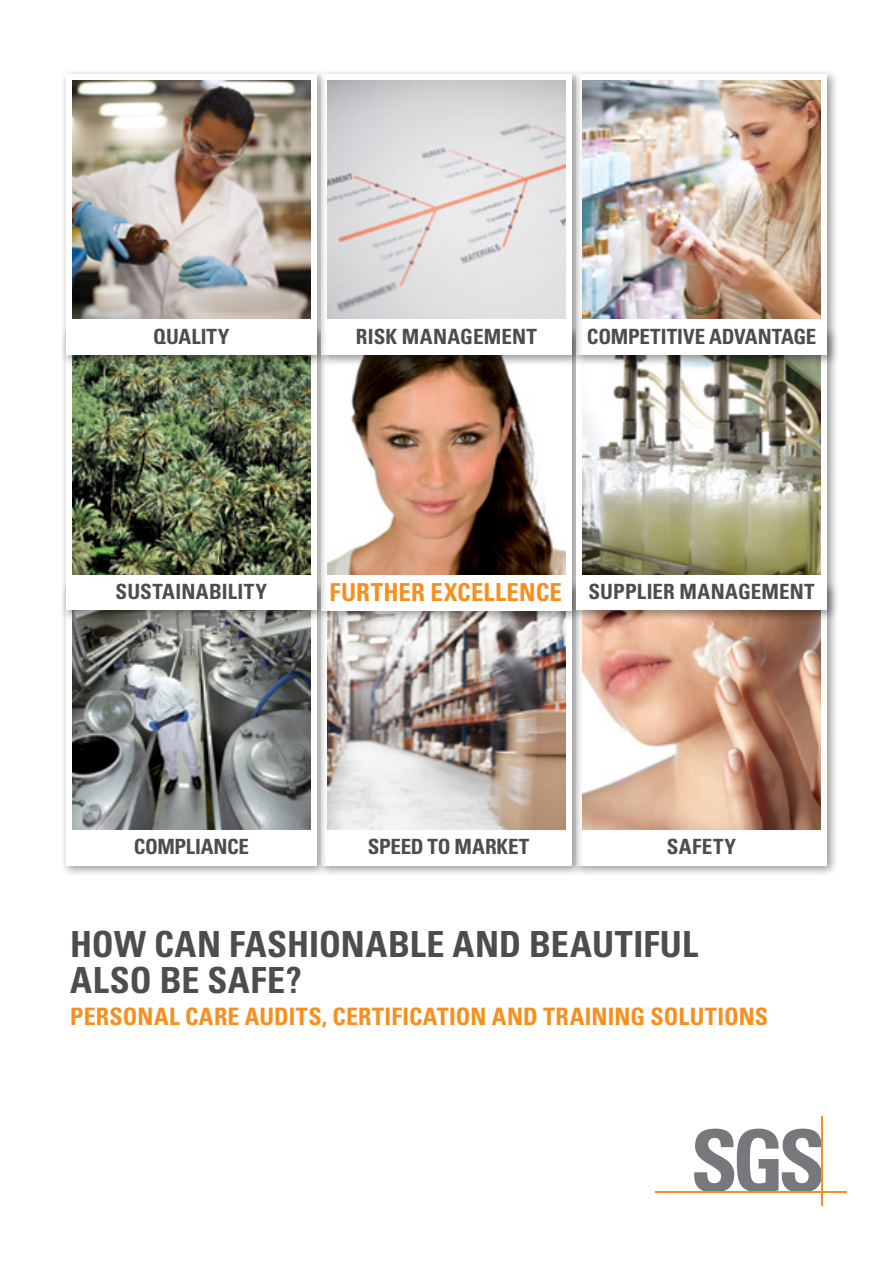
<style>
.page{position:relative;width:893px;height:1263px;background:#fff}
.page>*{position:absolute;margin:0;border:0;box-sizing:border-box;transform-origin:0 0}
.t1{font:700 condensed 36px "Univers";color:#4d4d4f}
.t2{font:700 condensed 24px "Univers";color:#f78f1e}
.t3{font:700 condensed 21px "Univers";color:#4d4d4f}
.t4{font:700 condensed 21px "Univers";letter-spacing:.02em;color:#4d4d4f}
.s1{font-size:24.75px;color:#f78f1e}
</style>
<div class="page">
<div style="left:571px;top:580px;width:267px;height:297px;background:#000;opacity:.4"></div>
<div style="left:576px;top:585px;width:251px;height:280px;background:#fff"></div>
<div style="left:316px;top:580px;width:267px;height:297px;background:#000;opacity:.4"></div>
<div style="left:321px;top:585px;width:251px;height:280px;background:#fff"></div>
<div style="left:61px;top:580px;width:267px;height:297px;background:#000;opacity:.4"></div>
<div style="left:66px;top:585px;width:251px;height:280px;background:#fff"></div>
<img style="left:327px;top:622px;width:239px;height:207px">
<img style="left:72px;top:622px;width:238px;height:207px">
<img style="left:583px;top:622px;width:238px;height:207px">
<div style="left:316px;top:325px;width:267px;height:297px;background:#000;opacity:.4"></div>
<div style="left:321px;top:330px;width:251px;height:280px;background:#fff"></div>
<div style="left:571px;top:325px;width:267px;height:297px;background:#000;opacity:.4"></div>
<div style="left:576px;top:330px;width:251px;height:280px;background:#fff"></div>
<div style="left:61px;top:325px;width:267px;height:297px;background:#000;opacity:.4"></div>
<div style="left:66px;top:330px;width:251px;height:280px;background:#fff"></div>
<img style="left:583px;top:366px;width:238px;height:208px">
<img style="left:72px;top:366px;width:238px;height:208px">
<img style="left:327px;top:366px;width:239px;height:208px">
<div style="left:571px;top:69px;width:267px;height:297px;background:#000;opacity:.4"></div>
<div style="left:576px;top:74px;width:251px;height:281px;background:#fff"></div>
<div style="left:316px;top:69px;width:267px;height:297px;background:#000;opacity:.4"></div>
<div style="left:321px;top:74px;width:251px;height:281px;background:#fff"></div>
<div style="left:61px;top:69px;width:267px;height:297px;background:#000;opacity:.4"></div>
<div style="left:66px;top:74px;width:251px;height:281px;background:#fff"></div>
<svg style="left:694px;top:1128px;width:127px;height:63px"></svg>
<hr style="left:655px;top:1191px;width:192px;height:2px;background:#f78f1e">
<hr style="left:821px;top:1116px;width:2px;height:89px;background:#f78f1e">
<img style="left:583px;top:81px;width:238px;height:238px">
<img style="left:72px;top:81px;width:238px;height:238px">
<img style="left:327px;top:81px;width:239px;height:238px">
<p class="t3" style="left:153px;top:324px;width:78px">QUALITY</p>
<p class="t3" style="left:356px;top:324px;width:182px">RISK MANAGEMENT</p>
<p class="t3" style="left:587px;top:324px;width:231px">COMPETITIVE ADVANTAGE</p>
<p class="t4" style="left:116px;top:579px;width:153px">SUSTAINABILITY</p>
<p class="t3" style="left:330px;top:579px;width:487px"><span class="s1">FURTHER EXCELLENCE</span> SUPPLIER MANAGEMENT</p>
<p class="t3" style="left:134px;top:834px;width:117px">COMPLIANCE</p>
<p class="t3" style="left:368px;top:834px;width:163px">SPEED TO MARKET</p>
<p class="t3" style="left:667px;top:834px;width:71px">SAFETY</p>
<h1 class="t1" style="left:70px;top:922px;width:106px">HO W CAN</h1>
<h1 class="t1" style="left:229px;top:922px;width:21px">FASHIONABLE</h1>
<h1 class="t1" style="left:453px;top:922px;width:24px">AND</h1>
<h1 class="t1" style="left:529px;top:922px;width:20px">BEAUTIFUL</h1>
<h1 class="t1" style="left:70px;top:958px;width:21px">ALSO</h1>
<h1 class="t1" style="left:160px;top:958px;width:68px">BE SAFE</h1>
<h1 class="t1" style="left:286px;top:958px;width:17px">?</h1>
<p class="t2" style="left:70px;top:1001px;width:15px">PERSONAL</p>
<p class="t2" style="left:185px;top:1001px;width:15px">CARE</p>
<p class="t2" style="left:245px;top:1001px;width:14px">AUDITS</p>
<p class="t2" style="left:322px;top:1001px;width:24px">, CERTIFICATION</p>
<p class="t2" style="left:492px;top:1001px;width:16px">AND</p>
<p class="t2" style="left:543px;top:1001px;width:14px">TRAINING</p>
<p class="t2" style="left:650px;top:1001px;width:14px">SOLUTIONS</p>
</div>
